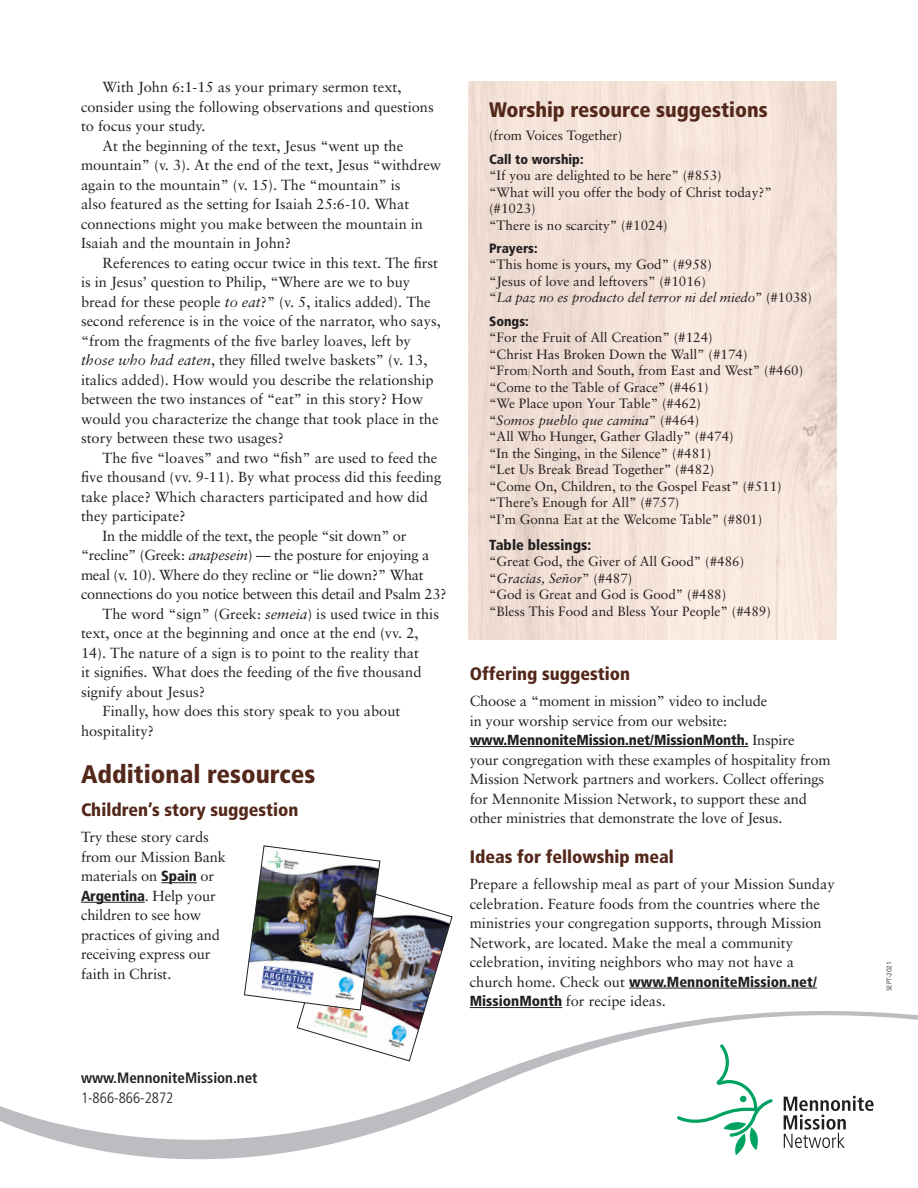
<style>
.page{position:relative;width:918px;height:1188px;background:#fff}
.page>*{position:absolute;margin:0;border:0;box-sizing:border-box;transform-origin:0 0}
.sh2{font:900 condensed 25.5px "Frutiger";color:#53271a}
.sh2-2{font:900 condensed 21px "Frutiger";color:#53271a}
.sh2-3{font:900 condensed 18px "Frutiger";color:#53271a}
.t1{font:700 condensed 15px "Frutiger";color:#231f20}
.t2{font:300 condensed 15px "Frutiger";color:#231f20}
.bc_Indent{font:14.7px/19.5px "Sabon";color:#231f20}
.bc{font:14.7px/19.5px "Sabon";letter-spacing:-.01em;color:#231f20}
.bc_Indent-2{font:14.7px/19.5px "Sabon";letter-spacing:-.02em;color:#231f20}
.sh3{font:900 condensed 14.7px "Frutiger";color:#231f20}
.bc-2{font:13.5px/16.5px "Sabon";color:#231f20}
.bc-3{font:italic 13.5px "Sabon";letter-spacing:-.005em;color:#231f20}
.sh3-2{font:900 condensed 13.5px "Frutiger";color:#231f20}
.t3{font:300 6.75px "Frutiger";color:#231f20}
.s1{font-style:italic}
.s2{font-family:"Frutiger";font-weight:900;font-stretch:condensed}
.s3{font-style:normal}
</style>
<div class="page">
<img style="left:469px;top:81px;width:368px;height:558px">
<hr style="left:161px;top:882px;width:36px;height:1px;background:#231f20">
<hr style="left:81px;top:902px;width:64px;height:1px;background:#231f20">
<hr style="left:470px;top:746px;width:278px;height:1px;background:#231f20">
<hr style="left:629px;top:988px;width:188px;height:1px;background:#231f20">
<svg style="left:0;top:1008px;width:918px;height:152px"></svg>
<svg style="left:677px;top:1044px;width:96px;height:111px"></svg>
<svg style="left:784px;top:1096px;width:90px;height:52px"></svg>
<img style="left:244px;top:845px;width:208px;height:216px">
<p class="bc_Indent" style="left:81px;top:77px;width:354px;text-indent:22px">With John 6:1-15 as your primary sermon text, consider using the following observations and questions to focus your study.</p>
<p class="bc_Indent" style="left:81px;top:136px;width:362px;text-indent:22px">At the beginning of the text, Jesus “went up the mountain” (v. 3). At the end of the text, Jesus “withdrew again to the mountain” (v. 15). The “mountain” is<br>also featured as the setting for Isaiah 25:6-10. What connections might you make between the mountain in Isaiah and the mountain in John?</p>
<p class="bc_Indent" style="left:81px;top:253px;width:361px;text-indent:22px">References to eating occur twice in this text. The first is in Jesus’ question to Philip, “Where are we to buy bread for these people <span class="s1">to eat</span>?” (v. 5, italics added). The second reference is in the voice of the narrator, who says, “from the fragments of the five barley loaves, left by <span class="s1">those who had eaten</span>, they filled twelve baskets” (v. 13, italics added). How would you describe the relationship between the two instances of “eat” in this story? How would you characterize the change that took place in the story between these two usages?</p>
<p class="bc_Indent" style="left:81px;top:448px;width:362px;text-indent:22px">The five “loaves” and two “fish” are used to feed the five thousand (vv. 9-11). By what process did this feeding take place? Which characters participated and how did they participate?</p>
<p class="bc_Indent-2" style="left:81px;top:526px;width:367px;text-indent:22px">In the middle of the text, the people “sit down” or “recline” (Greek: <span class="s1">anapesein</span>) — the posture for enjoying a meal (v. 10). Where do they recline or “lie down?” What connections do you notice between this detail and Psalm 23?</p>
<p class="bc_Indent" style="left:81px;top:604px;width:360px;text-indent:22px">The word “sign” (Greek: <span class="s1">semeia</span>) is used twice in this text, once at the beginning and once at the end (vv. 2, 14). The nature of a sign is to point to the reality that<br>it signifies. What does the feeding of the five thousand signify about Jesus?</p>
<p class="bc_Indent" style="left:81px;top:701px;width:321px;text-indent:22px">Finally, how does this story speak to you about hospitality?</p>
<p class="sh2" style="left:81px;top:759px;width:236px">Additional resources</p>
<p class="sh2-3" style="left:81px;top:799px;width:219px">Children’s story suggestion</p>
<p class="bc" style="left:81px;top:827px;width:146px">Try these story cards from our Mission Bank materials on <span class="s2">Spain</span> or<br><span class="s2">Argentina</span>. Help your children to see how practices of giving and receiving express our faith in Christ.</p>
<p class="sh2-2" style="left:489px;top:97px;width:280px">Worship resource suggestions</p>
<p class="bc-2" style="left:489px;top:127px;width:135px">(from Voices Together)</p>
<p class="sh3-2" style="left:489px;top:151px;width:96px">Call to worship:</p>
<p class="bc-2" style="left:489px;top:167px;width:234px">“If you are delighted to be here” (#853)</p>
<p class="bc-2" style="left:489px;top:183px;width:284px">“What will you offer the body of Christ today?” (#1023)</p>
<p class="bc-2" style="left:489px;top:216px;width:180px">“There is no scarcity” (#1024)</p>
<p class="sh3-2" style="left:489px;top:240px;width:50px">Prayers:</p>
<p class="bc-2" style="left:489px;top:256px;width:224px">“This home is yours, my God” (#958)</p>
<p class="bc-2" style="left:489px;top:273px;width:218px">“Jesus of love and leftovers” (#1016)</p>
<p class="bc-3" style="left:489px;top:290px;width:324px"><span class="s3">“</span>La paz no es producto del terror ni del miedo<span class="s3">” (#1038)</span></p>
<p class="sh3-2" style="left:489px;top:313px;width:41px">Songs:</p>
<p class="bc-2" style="left:489px;top:329px;width:225px">“For the Fruit of All Creation” (#124)</p>
<p class="bc-2" style="left:489px;top:345px;width:260px">“Christ Has Broken Down the Wall” (#174)</p>
<p class="bc-2" style="left:489px;top:362px;width:316px">“From North and South, from East and West” (#460)</p>
<p class="bc-2" style="left:489px;top:378px;width:221px">“Come to the Table of Grace” (#461)</p>
<p class="bc-2" style="left:489px;top:395px;width:213px">“We Place upon Your Table” (#462)</p>
<p class="bc-3" style="left:489px;top:412px;width:212px"><span class="s3">“</span>Somos pueblo que camina<span class="s3">” (#464)</span></p>
<p class="bc-2" style="left:489px;top:428px;width:246px">“All Who Hunger, Gather Gladly” (#474)</p>
<p class="bc-2" style="left:489px;top:444px;width:224px">“In the Singing, in the Silence” (#481)</p>
<p class="bc-2" style="left:489px;top:461px;width:227px">“Let Us Break Bread Together” (#482)</p>
<p class="bc-2" style="left:489px;top:477px;width:294px">“Come On, Children, to the Gospel Feast” (#511)</p>
<p class="bc-2" style="left:489px;top:494px;width:192px">“There’s Enough for All” (#757)</p>
<p class="bc-2" style="left:489px;top:510px;width:275px">“I’m Gonna Eat at the Welcome Table” (#801)</p>
<p class="sh3" style="left:489px;top:536px;width:103px">Table blessings:</p>
<p class="bc-2" style="left:489px;top:553px;width:257px">“Great God, the Giver of All Good” (#486)</p>
<p class="bc-3" style="left:489px;top:570px;width:145px"><span class="s3">“</span>Gracias, Señor<span class="s3">” (#487)</span></p>
<p class="bc-2" style="left:489px;top:586px;width:239px">“God is Great and God is Good” (#488)</p>
<p class="bc-2" style="left:489px;top:603px;width:283px">“Bless This Food and Bless Your People” (#489)</p>
<p class="sh2-3" style="left:470px;top:663px;width:162px">Offering suggestion</p>
<p class="bc" style="left:470px;top:691px;width:362px">Choose a “moment in mission” video to include<br>in your worship service from our website: <span class="s2">www.MennoniteMission.net/MissionMonth.</span> Inspire<br>your congregation with these examples of hospitality from Mission Network partners and workers. Collect offerings for Mennonite Mission Network, to support these and other ministries that demonstrate the love of Jesus.</p>
<p class="sh2-3" style="left:470px;top:846px;width:206px">Ideas for fellowship meal</p>
<p class="bc" style="left:470px;top:874px;width:366px">Prepare a fellowship meal as part of your Mission Sunday celebration. Feature foods from the countries where the ministries your congregation supports, through Mission Network, are located. Make the meal a community celebration, inviting neighbors who may not have a church home. Check out <span class="s2">www.MennoniteMission.net/ MissionMonth</span> for recipe ideas.</p>
<p class="t1" style="left:81px;top:1069px;width:178px">www.MennoniteMission.net</p>
<p class="t2" style="left:81px;top:1089px;width:94px">1-866-866-2872</p>
<p class="t3" style="left:885px;top:991px;width:31px;rotate:-90deg">SEPT-2021</p>
</div>
